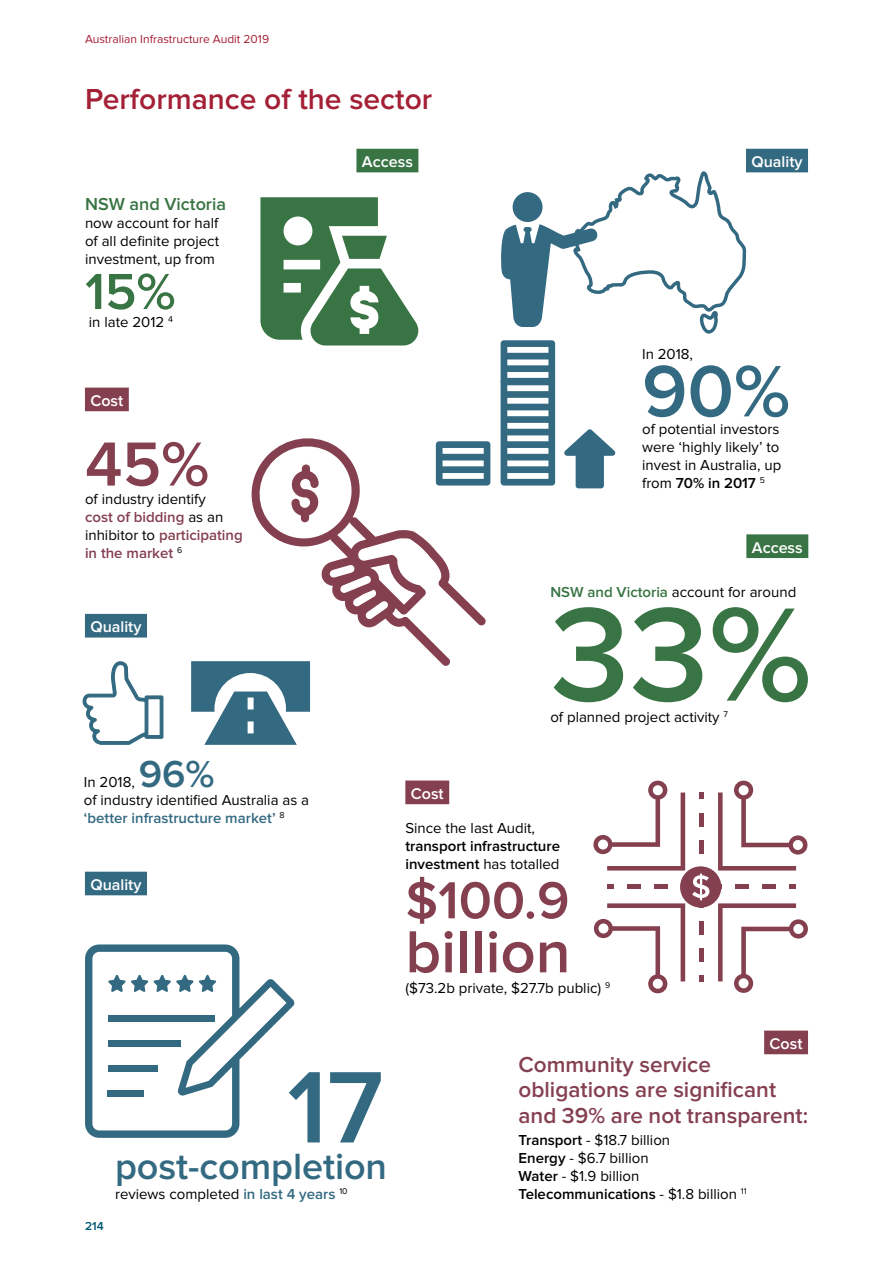
<style>
.page{position:relative;width:893px;height:1263px;background:#fff}
.page>*{position:absolute;margin:0;border:0;box-sizing:border-box;transform-origin:0 0}
.t1{font:600 138px "Proxima Nova";color:#397444}
.t2{font:600 105.3px "Proxima Nova";color:#346a81}
.t3{font:600 75.45px "Proxima Nova";color:#346a81}
.t4{font:600 64.5px "Proxima Nova";color:#854050}
.t5{font:600 61.5px "Proxima Nova";color:#854050}
.t6{font:600 54px "Proxima Nova";color:#854050}
.t7{font:600 52.5px "Proxima Nova";color:#397444}
.t8{font:600 39px "Proxima Nova";color:#346a81}
.t9{font:600 37.8px "Proxima Nova";color:#346a81}
.t10{font:600 30px "Proxima Nova";color:#a42036}
.t11{font:600 22.5px/25.5px "Proxima Nova";color:#854050}
.t12{font:600 18px "Proxima Nova";color:#397444}
.t13{font:600 16.05px "Proxima Nova";color:#fff}
.t14{font:15px/18px "Proxima Nova";color:#000}
.t15{font:600 15px/18px "Proxima Nova";color:#854050}
.t16{font:600 15px/18px "Proxima Nova";color:#000}
.t17{font:12px "Proxima Nova";color:#a42036}
.t18{font:600 12px "Proxima Nova";color:#00556f}
.s1{font-weight:400;color:#000}
.s2{font-weight:600}
.s3{font-weight:600;color:#397444}
.s4{font-weight:600;color:#346a81}
.s5{font-weight:400}
</style>
<div class="page">
<div style="left:357px;top:149px;width:61px;height:23px;background:#397444"></div>
<div style="left:747px;top:535px;width:61px;height:22px;background:#397444"></div>
<div style="left:746px;top:534px;width:62px;height:24px;border:1px solid #397444"></div>
<div style="left:85px;top:872px;width:61px;height:23px;background:#346a81"></div>
<svg style="left:85px;top:944px;width:210px;height:194px"></svg>
<div style="left:746px;top:149px;width:61px;height:23px;background:#346a81"></div>
<svg style="left:487px;top:171px;width:263px;height:317px"></svg>
<div style="left:85px;top:614px;width:61px;height:23px;background:#346a81"></div>
<svg style="left:82px;top:661px;width:82px;height:84px"></svg>
<div style="left:406px;top:781px;width:43px;height:23px;background:#854050"></div>
<svg style="left:593px;top:781px;width:215px;height:212px"></svg>
<div style="left:85px;top:388px;width:43px;height:23px;background:#854050"></div>
<svg style="left:418px;top:441px;width:69px;height:225px"></svg>
<div style="left:765px;top:1031px;width:42px;height:23px;background:#854050"></div>
<div style="left:764px;top:1031px;width:44px;height:23px;border:1px solid #854050"></div>
<svg style="left:191px;top:197px;width:227px;height:548px"></svg>
<p class="t17" style="left:85px;top:32px;width:186px">Australian Infrastructure Audit 2019</p>
<h3 class="t10" style="left:85px;top:81px;width:349px">Performance of the sector</h3>
<p class="t12" style="left:85px;top:194px;width:143px">NSW and Victoria</p>
<p class="t14" style="left:85px;top:214px;width:136px;text-align:justify">now account for half of all definite project investment, up from</p>
<h3 class="t7" style="left:85px;top:261px;width:92px">15%</h3>
<p class="t14" style="left:89px;top:313px;width:86px">in late 2012 <sup>4</sup></p>
<p class="t13" style="left:90px;top:391px;width:34px">Cost</p>
<h3 class="t4" style="left:85px;top:427px;width:126px">45%</h3>
<p class="t15" style="left:85px;top:490px;width:159px"><span class="s1">of industry identify<br></span>cost of bidding <span class="s1">as an inhibitor to</span> participating in the market <sup>6</sup></p>
<p class="t13" style="left:90px;top:617px;width:53px">Quality</p>
<p class="t13" style="left:362px;top:152px;width:53px">Access</p>
<p class="t13" style="left:751px;top:152px;width:53px">Quality</p>
<p class="t14" style="left:642px;top:345px;width:52px">In 2018,</p>
<h3 class="t3" style="left:642px;top:348px;width:150px">90%</h3>
<p class="t14" style="left:642px;top:421px;width:141px">of potential investors were ‘highly likely’ to invest in Australia, up from <span class="s2">70% in 2017</span> <sup>5</sup></p>
<p class="t13" style="left:752px;top:538px;width:53px">Access</p>
<p class="t14" style="left:550px;top:583px;width:247px"><span class="s3">NSW and Victoria</span> account for around</p>
<h1 class="t1" style="left:550px;top:575px;width:263px">33%</h1>
<p class="t14" style="left:550px;top:708px;width:179px">of planned project activity <sup>7</sup></p>
<h3 class="t8" style="left:139px;top:751px;width:77px">96%</h3>
<p class="t14" style="left:84px;top:791px;width:227px">of industry identified Australia as a <span class="s4">‘better infrastructure market’</span> <sup>8</sup></p>
<p class="t14" style="left:84px;top:773px;width:52px">In 2018,</p>
<p class="t13" style="left:90px;top:875px;width:53px">Quality</p>
<p class="t18" style="left:85px;top:1219px;width:20px">214</p>
<h2 class="t2" style="left:287px;top:1047px;width:98px">17</h2>
<h3 class="t9" style="left:115px;top:1144px;width:274px">post-completion</h3>
<p class="t14" style="left:115px;top:1185px;width:234px">reviews completed <span class="s4">in last 4 years</span> <sup>10</sup></p>
<p class="t13" style="left:411px;top:784px;width:34px">Cost</p>
<p class="t14" style="left:405px;top:819px;width:131px">Since the last Audit,</p>
<p class="t16" style="left:405px;top:837px;width:156px">transport infrastructure investment <span class="s5">has totalled</span></p>
<h3 class="t6" style="left:405px;top:869px;width:166px">$100.9</h3>
<h3 class="t5" style="left:405px;top:916px;width:167px">billion</h3>
<p class="t14" style="left:405px;top:979px;width:206px">($73.2b private, $27.7b public) <sup>9</sup></p>
<p class="t13" style="left:770px;top:1034px;width:34px">Cost</p>
<h3 class="t11" style="left:519px;top:1052px;width:291px">Community service obligations are significant and 39% are not transparent:</h3>
<p class="t14" style="left:519px;top:1131px;width:230px"><span class="s2">Transport</span> - $18.7 billion<br><span class="s2">Energy</span> - $6.7 billion<br><span class="s2">Water</span> - $1.9 billion<br><span class="s2">Telecommunications</span> - $1.8 billion <sup>11</sup></p>
</div>
